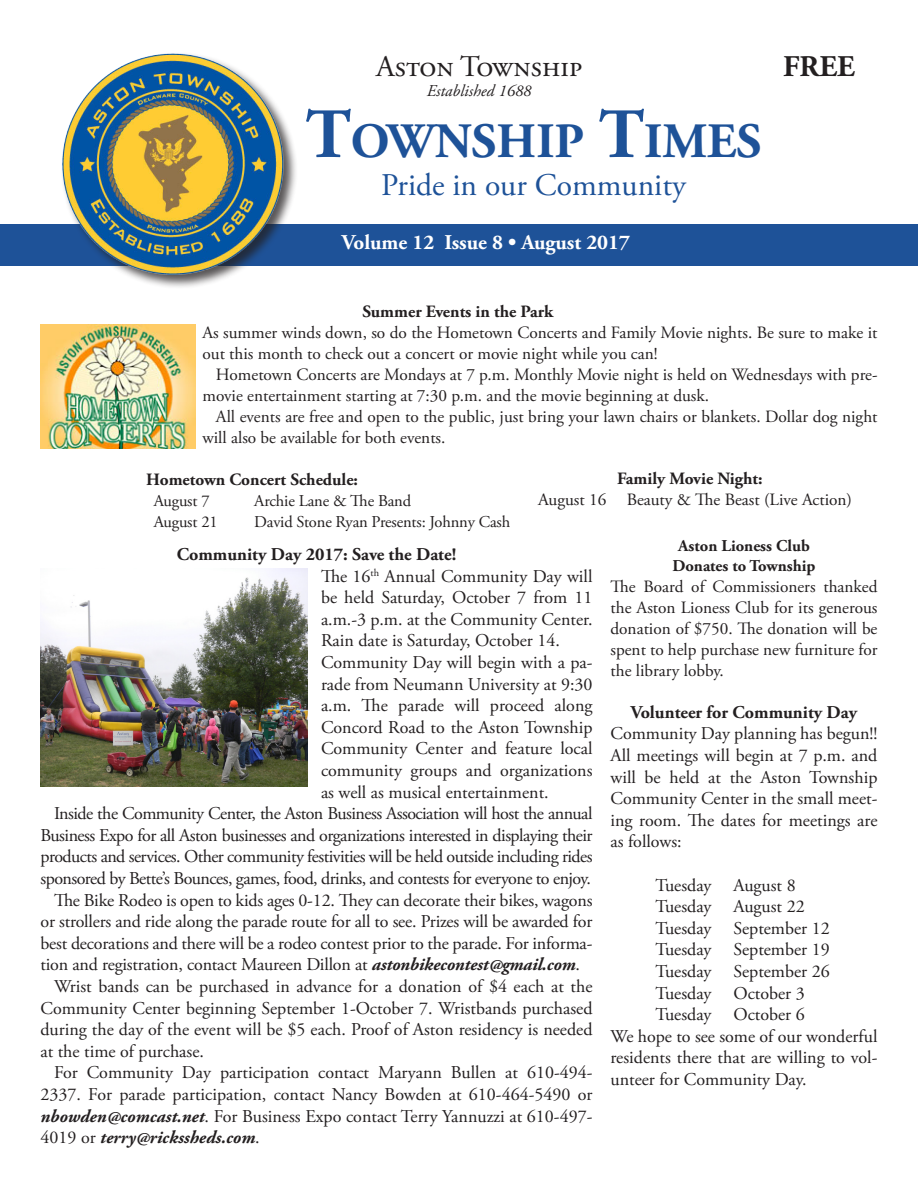
<style>
.page{position:relative;width:918px;height:1188px;background:#fff}
.page>*{position:absolute;margin:0;border:0;box-sizing:border-box;transform-origin:0 0}
.t1{font:700 49.35px "Adobe Garamond Pro";color:#1e5298}
.t2{font:31.5px "Adobe Garamond Pro";color:#1e5298}
.t3{font:30px "Adobe Garamond Pro";color:#231f20}
.t4{font:700 30px "Adobe Garamond Pro";color:#231f20}
.t5{font:700 21px "Adobe Garamond Pro";color:#fff}
.t6{font:18px/21.6px "Adobe Garamond Pro";color:#231f20;text-align:justify}
.t7{font:700 18px "Adobe Garamond Pro";color:#231f20}
.t8{font:17.25px/21px "Adobe Garamond Pro";color:#231f20}
.t9{font:700 17.25px "Adobe Garamond Pro";color:#231f20}
.t10{font:16.5px "Adobe Garamond Pro";letter-spacing:-.01em;color:#231f20}
.t11{font:700 16.5px "Adobe Garamond Pro";color:#231f20}
.t12{font:italic 16.5px "Adobe Garamond Pro";color:#231f20}
.s1{font-size:70.5px}
.s2{font-weight:700;font-style:italic}
</style>
<div class="page">
<div style="left:0;top:224px;width:918px;height:41px;background:#1e5298"></div>
<img style="left:40px;top:53px;width:266px;height:234px">
<img style="left:40px;top:324px;width:156px;height:125px">
<img style="left:40px;top:568px;width:268px;height:218px">
<p class="t3" style="left:376px;top:48px;width:208px">Aston Township</p>
<p class="t12" style="left:427px;top:80px;width:106px">Established 1688</p>
<p class="t1" style="left:306px;top:113px;width:458px"><span class="s1">T</span>OWNSHIP <span class="s1">T</span>IMES</p>
<p class="t2" style="left:381px;top:166px;width:306px">Pride in our Community</p>
<p class="t5" style="left:342px;top:230px;width:290px">Volume 12 Issue 8 • August 2017</p>
<p class="t4" style="left:783px;top:49px;width:73px">FREE</p>
<p class="t9" style="left:363px;top:302px;width:192px">Summer Events in the Park</p>
<p class="t8" style="left:202px;top:323px;width:676px">As summer winds down, so do the Hometown Concerts and Family Movie nights. Be sure to make it out this month to check out a concert or movie night while you can!</p>
<p class="t8" style="left:202px;top:365px;width:677px;text-indent:14px">Hometown Concerts are Mondays at 7 p.m. Monthly Movie night is held on Wednesdays with pre&shy;movie entertainment starting at 7:30 p.m. and the movie beginning at dusk.</p>
<p class="t8" style="left:202px;top:407px;width:677px;text-indent:14px">All events are free and open to the public, just bring your lawn chairs or blankets. Dollar dog night will also be available for both events.</p>
<p class="t9" style="left:146px;top:470px;width:213px">Hometown Concert Schedule:</p>
<p class="t10" style="left:154px;top:491px;width:57px">August 7</p>
<p class="t10" style="left:254px;top:491px;width:158px">Archie Lane &amp; The Band</p>
<p class="t10" style="left:154px;top:512px;width:65px">August 21</p>
<p class="t10" style="left:254px;top:512px;width:258px">David Stone Ryan Presents: Johnny Cash</p>
<p class="t11" style="left:678px;top:537px;width:133px">Aston Lioness Club</p>
<p class="t11" style="left:673px;top:556px;width:144px">Donates to Township</p>
<p class="t8" style="left:610px;top:577px;width:269px;text-align:justify">The Board of Commissioners thanked the Aston Lioness Club for its generous donation of $750. The donation will be spent to help purchase new furniture for the library lobby.</p>
<p class="t9" style="left:617px;top:469px;width:147px">Family Movie Night:</p>
<p class="t8" style="left:538px;top:490px;width:315px">August 16 Beauty &amp; The Beast (Live Action)</p>
<p class="t7" style="left:177px;top:544px;width:281px">Community Day 2017: Save the Date!</p>
<p class="t6" style="left:321px;top:566px;width:273px">The 16<sup>th</sup> Annual Community Day will be held Saturday, October 7 from 11 a.m.-3 p.m. at the Community Center.<br>Rain date is Saturday, October 14.</p>
<p class="t6" style="left:321px;top:652px;width:273px">Community Day will begin with a pa&shy;rade from Neumann University at 9:30 a.m. The parade will proceed along Concord Road to the Aston Township Community Center and feature local community groups and organizations as well as musical entertainment.</p>
<p class="t6" style="left:40px;top:803px;width:554px;text-indent:14px">Inside the Community Center, the Aston Business Association will host the annual Business Expo for all Aston businesses and organizations interested in displaying their products and services. Other community festivities will be held outside including rides sponsored by Bette’s Bounces, games, food, drinks, and contests for everyone to enjoy.</p>
<p class="t6" style="left:40px;top:890px;width:554px;text-indent:14px">The Bike Rodeo is open to kids ages 0-12. They can decorate their bikes, wagons or strollers and ride along the parade route for all to see. Prizes will be awarded for best decorations and there will be a rodeo contest prior to the parade. For informa&shy;tion and registration, contact Maureen Dillon at <span class="s2">astonbikecontest@gmail.com</span>.</p>
<p class="t6" style="left:40px;top:976px;width:554px;text-indent:14px">Wrist bands can be purchased in advance for a donation of $4 each at the Community Center beginning September 1-October 7. Wristbands purchased during the day of the event will be $5 each. Proof of Aston residency is needed at the time of purchase.</p>
<p class="t6" style="left:40px;top:1063px;width:554px;text-indent:14px">For Community Day participation contact Maryann Bullen at 610-494- 2337. For parade participation, contact Nancy Bowden at 610-464-5490 or <span class="s2">nbowden@comcast.net</span>. For Business Expo contact Terry Yannuzzi at 610-497- 4019 or <span class="s2">terry@rickssheds.com</span>.</p>
<p class="t7" style="left:631px;top:702px;width:228px">Volunteer for Community Day</p>
<p class="t6" style="left:610px;top:723px;width:269px">Community Day planning has begun!!<br>All meetings will begin at 7 p.m. and will be held at the Aston Township Community Center in the small meet&shy;ing room. The dates for meetings are as follows:</p>
<p class="t6" style="left:656px;top:875px;width:142px">Tuesday August 8</p>
<p class="t6" style="left:656px;top:896px;width:151px">Tuesday August 22</p>
<p class="t6" style="left:656px;top:918px;width:176px">Tuesday September 12</p>
<p class="t6" style="left:656px;top:939px;width:176px">Tuesday September 19</p>
<p class="t6" style="left:656px;top:961px;width:176px">Tuesday September 26</p>
<p class="t6" style="left:656px;top:983px;width:151px">Tuesday October 3</p>
<p class="t6" style="left:656px;top:1004px;width:151px">Tuesday October 6</p>
<p class="t6" style="left:610px;top:1026px;width:269px">We hope to see some of our wonderful residents there that are willing to vol&shy;unteer for Community Day.</p>
</div>
